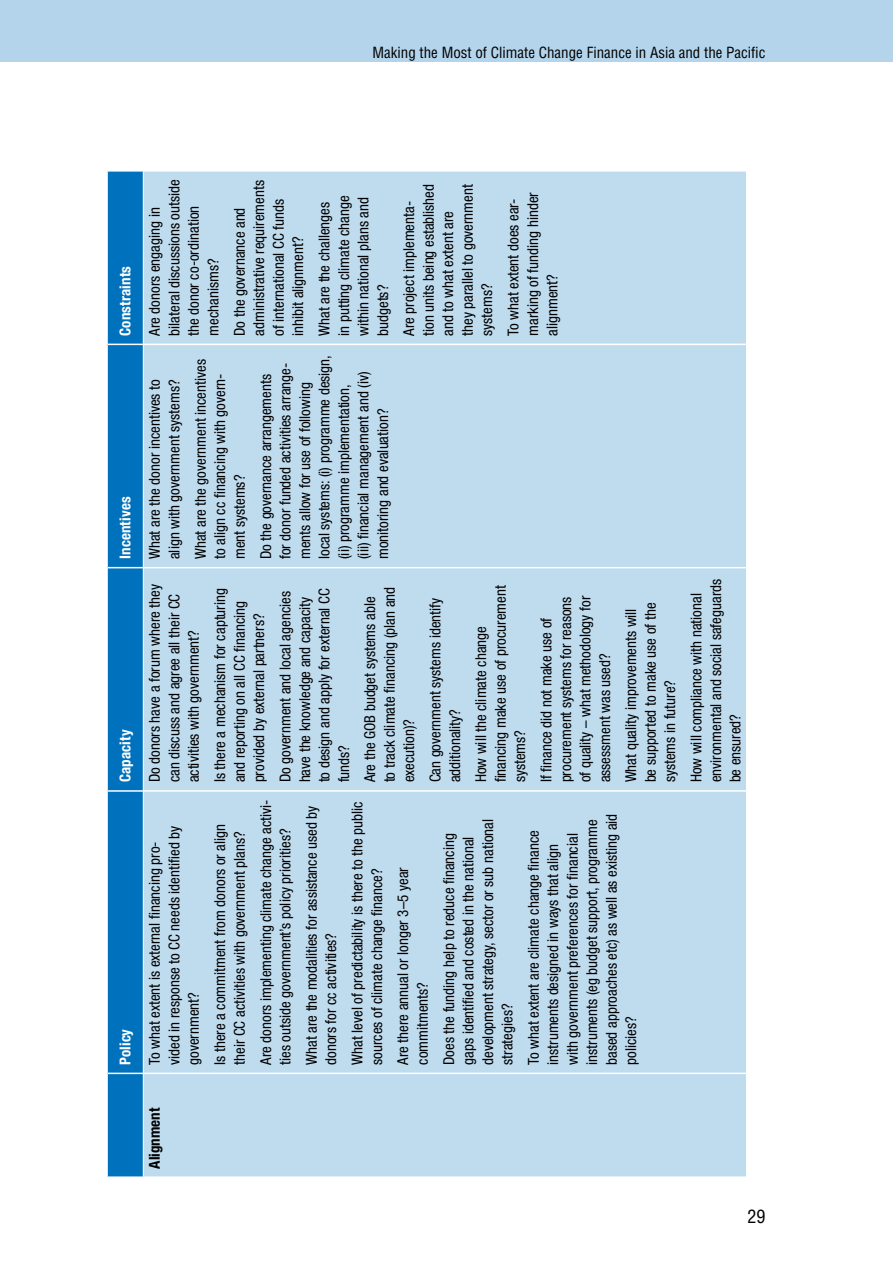
<style>
.page{position:relative;width:893px;height:1263px;background:#fff}
.page>*{position:absolute;margin:0;border:0;box-sizing:border-box;transform-origin:0 0}
.t1{font:condensed 18px "Helvetica LT Std";color:#000}
.t2{font:condensed 15px/19.5px "Helvetica Neue LT Std";color:#000}
.t3{font:condensed 15px "Helvetica LT Std";color:#000}
.t4{font:700 condensed 15px "Helvetica Neue LT Std";letter-spacing:.01em;color:#fff}
.t5{font:700 condensed 15px "Helvetica Neue LT Std";color:#000}
</style>
<div class="page">
<div style="left:108px;top:172px;width:35px;height:1004px;background:#0071bc"></div>
<div style="left:144px;top:172px;width:602px;height:1004px;background:#bfdbee"></div>
<hr style="left:108px;top:1072px;width:35px;height:2px;background:#fff">
<hr style="left:108px;top:790px;width:35px;height:2px;background:#fff">
<hr style="left:108px;top:567px;width:35px;height:1px;background:#fff">
<hr style="left:108px;top:344px;width:35px;height:1px;background:#fff">
<hr style="left:144px;top:1072px;width:602px;height:2px;background:#fff">
<hr style="left:144px;top:790px;width:602px;height:2px;background:#fff">
<hr style="left:144px;top:567px;width:602px;height:1px;background:#fff">
<hr style="left:144px;top:344px;width:602px;height:1px;background:#fff">
<div style="left:0;top:0;width:893px;height:62px;background:#b3d4eb"></div>
<p class="t3" style="left:373px;top:44px;width:394px">Making the Most of Climate Change Finance in Asia and the Pacific</p>
<p class="t4" style="left:116px;top:336px;width:71px;rotate:-90deg">Constraints</p>
<p class="t4" style="left:116px;top:559px;width:64px;rotate:-90deg">Incentives</p>
<p class="t4" style="left:116px;top:782px;width:54px;rotate:-90deg">Capacity</p>
<p class="t4" style="left:116px;top:1065px;width:38px;rotate:-90deg">Policy</p>
<p class="t2" style="left:145px;top:336px;width:158px;rotate:-90deg">Are donors engaging in bilateral discussions outside the donor co-ordination mechanisms?</p>
<p class="t2" style="left:230px;top:336px;width:157px;rotate:-90deg">Do the governance and administrative requirements of international CC funds inhibit alignment?</p>
<p class="t2" style="left:314px;top:336px;width:142px;rotate:-90deg">What are the challenges in putting climate change within national plans and budgets?</p>
<p class="t2" style="left:399px;top:336px;width:153px;rotate:-90deg">Are project implementa&shy;tion units being established and to what extent are they parallel to government systems?</p>
<p class="t2" style="left:503px;top:336px;width:145px;rotate:-90deg">To what extent does ear&shy;marking of funding hinder alignment?</p>
<p class="t2" style="left:145px;top:559px;width:181px;rotate:-90deg">What are the donor incentives to align with government systems?</p>
<p class="t2" style="left:191px;top:559px;width:201px;rotate:-90deg">What are the government incentives to align cc financing with govern&shy;ment systems?</p>
<p class="t2" style="left:256px;top:559px;width:206px;rotate:-90deg">Do the governance arrangements<br>for donor funded activities arrange&shy;ments allow for use of following local systems: (i) programme design, (ii) programme implementation,<br>(iii) financial management and (iv) monitoring and evaluation?</p>
<p class="t2" style="left:145px;top:782px;width:200px;rotate:-90deg">Do donors have a forum where they can discuss and agree all their CC activities with government?</p>
<p class="t2" style="left:210px;top:782px;width:196px;rotate:-90deg">Is there a mechanism for capturing and reporting on all CC financing provided by external partners?</p>
<p class="t2" style="left:275px;top:782px;width:196px;rotate:-90deg">Do government and local agencies have the knowledge and capacity to design and apply for external CC funds?</p>
<p class="t2" style="left:360px;top:782px;width:197px;rotate:-90deg">Are the GOB budget systems able to track climate financing (plan and execution)?</p>
<p class="t2" style="left:425px;top:782px;width:186px;rotate:-90deg">Can government systems identify additionality?</p>
<p class="t2" style="left:471px;top:782px;width:199px;rotate:-90deg">How will the climate change financing make use of procurement systems?</p>
<p class="t2" style="left:536px;top:782px;width:188px;rotate:-90deg">If finance did not make use of procurement systems for reasons of quality – what methodology for assessment was used?</p>
<p class="t2" style="left:621px;top:782px;width:181px;rotate:-90deg">What quality improvements will be supported to make use of the systems in future?</p>
<p class="t2" style="left:145px;top:1065px;width:240px;rotate:-90deg">To what extent is external financing pro&shy;vided in response to CC needs identified by government?</p>
<p class="t2" style="left:210px;top:1065px;width:242px;rotate:-90deg">Is there a commitment from donors or align their CC activities with government plans?</p>
<p class="t2" style="left:256px;top:1065px;width:267px;rotate:-90deg">Are donors implementing climate change activi&shy;ties outside government’s policy priorities?</p>
<p class="t2" style="left:302px;top:1065px;width:261px;rotate:-90deg">What are the modalities for assistance used by donors for cc activities?</p>
<p class="t2" style="left:347px;top:1065px;width:265px;rotate:-90deg">What level of predictability is there to the public sources of climate change finance?</p>
<p class="t2" style="left:393px;top:1065px;width:199px;rotate:-90deg">Are there annual or longer 3–5 year commitments?</p>
<p class="t2" style="left:439px;top:1065px;width:247px;rotate:-90deg">Does the funding help to reduce financing gaps identified and costed in the national development strategy, sector or sub national strategies?</p>
<p class="t2" style="left:524px;top:1065px;width:253px;rotate:-90deg">To what extent are climate change finance instruments designed in ways that align<br>with government preferences for financial instruments (eg budget support, programme based approaches etc) as well as existing aid policies?</p>
<p class="t2" style="left:686px;top:782px;width:205px;rotate:-90deg">How will compliance with national environmental and social safeguards be ensured?</p>
<p class="t5" style="left:146px;top:1169px;width:62px;rotate:-90deg">Alignment</p>
<p class="t1" style="left:747px;top:1205px;width:19px">29</p>
</div>
